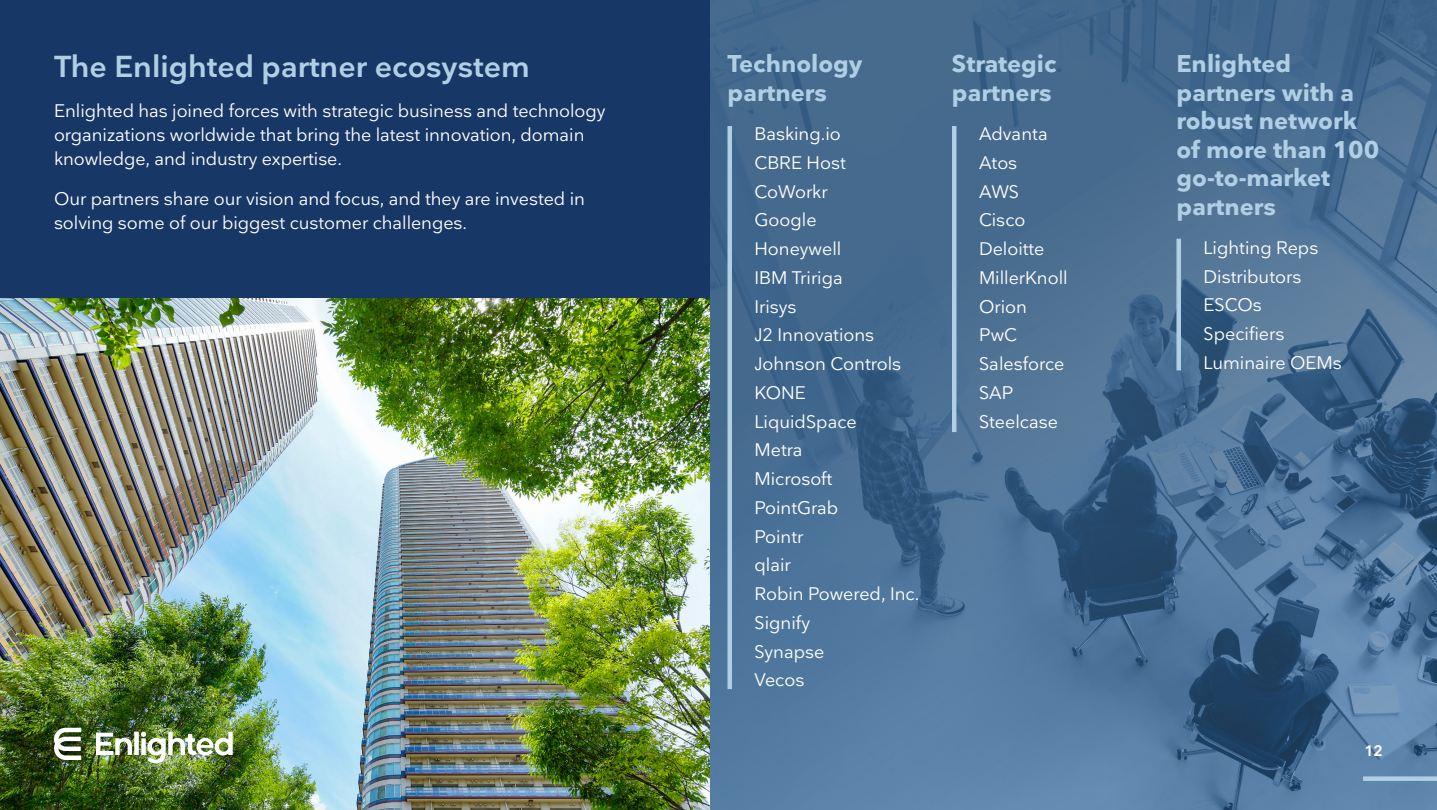
<style>
.page{position:relative;width:1437px;height:810px;background:#fff}
.page>*{position:absolute;margin:0;border:0;box-sizing:border-box;transform-origin:0 0}
.t1{font:600 30px "Nationale";color:#b0cfe5}
.t2{font:700 24px/28.5px "Nationale";color:#b0cfe5}
.t3{font:18px/28.8px "Nationale";letter-spacing:-.005em;color:#fff}
.t4{font:600 15px "Nationale";color:#fff}
</style>
<div class="page">
<img style="left:709px;top:0;width:727px;height:810px">
<hr style="left:952px;top:126px;width:4px;height:306px;background:#b0cfe5">
<div style="left:727px;top:126px;width:5px;height:563px;background:#b0cfe5"></div>
<svg style="left:1176px;top:239px;width:4px;height:131px"></svg>
<img style="left:0;top:297px;width:709px;height:513px">
<div style="left:0;top:0;width:709px;height:297px;background:#173766"></div>
<div style="left:1362px;top:776px;width:74px;height:5px;background:#b0cfe5"></div>
<img style="left:54px;top:728px;width:179px;height:35px">
<h1 class="t1" style="left:54px;top:47px;width:477px">The Enlighted partner ecosystem</h1>
<p class="t3" style="left:54px;top:98px;width:553px;line-height:24px">Enlighted has joined forces with strategic business and technology organizations worldwide that bring the latest innovation, domain knowledge, and industry expertise.</p>
<p class="t3" style="left:54px;top:186px;width:532px;line-height:24px">Our partners share our vision and focus, and they are invested in solving some of our biggest customer challenges.</p>
<h2 class="t2" style="left:727px;top:49px;width:137px">Technology partners</h2>
<p class="t3" style="left:754px;top:119px;width:166px">Basking.io<br>CBRE Host<br>CoWorkr<br>Google<br>Honeywell<br>IBM Tririga<br>Irisys<br>J2 Innovations<br>Johnson Controls<br>KONE<br>LiquidSpace<br>Metra<br>Microsoft<br>PointGrab<br>Pointr<br>qlair<br>Robin Powered, Inc.<br>Signify<br>Synapse<br>Vecos</p>
<h2 class="t2" style="left:952px;top:49px;width:106px">Strategic partners</h2>
<p class="t3" style="left:979px;top:119px;width:90px">Advanta<br>Atos<br>AWS<br>Cisco<br>Deloitte<br>MillerKnoll<br>Orion<br>PwC<br>Salesforce<br>SAP<br>Steelcase</p>
<h2 class="t2" style="left:1176px;top:49px;width:204px">Enlighted partners with a robust network of more than 100 go-to-market partners</h2>
<p class="t3" style="left:1203px;top:233px;width:140px">Lighting Reps<br>Distributors<br>ESCOs<br>Specifiers<br>Luminaire OEMs</p>
<p class="t4" style="left:1364px;top:741px;width:20px">12</p>
</div>
